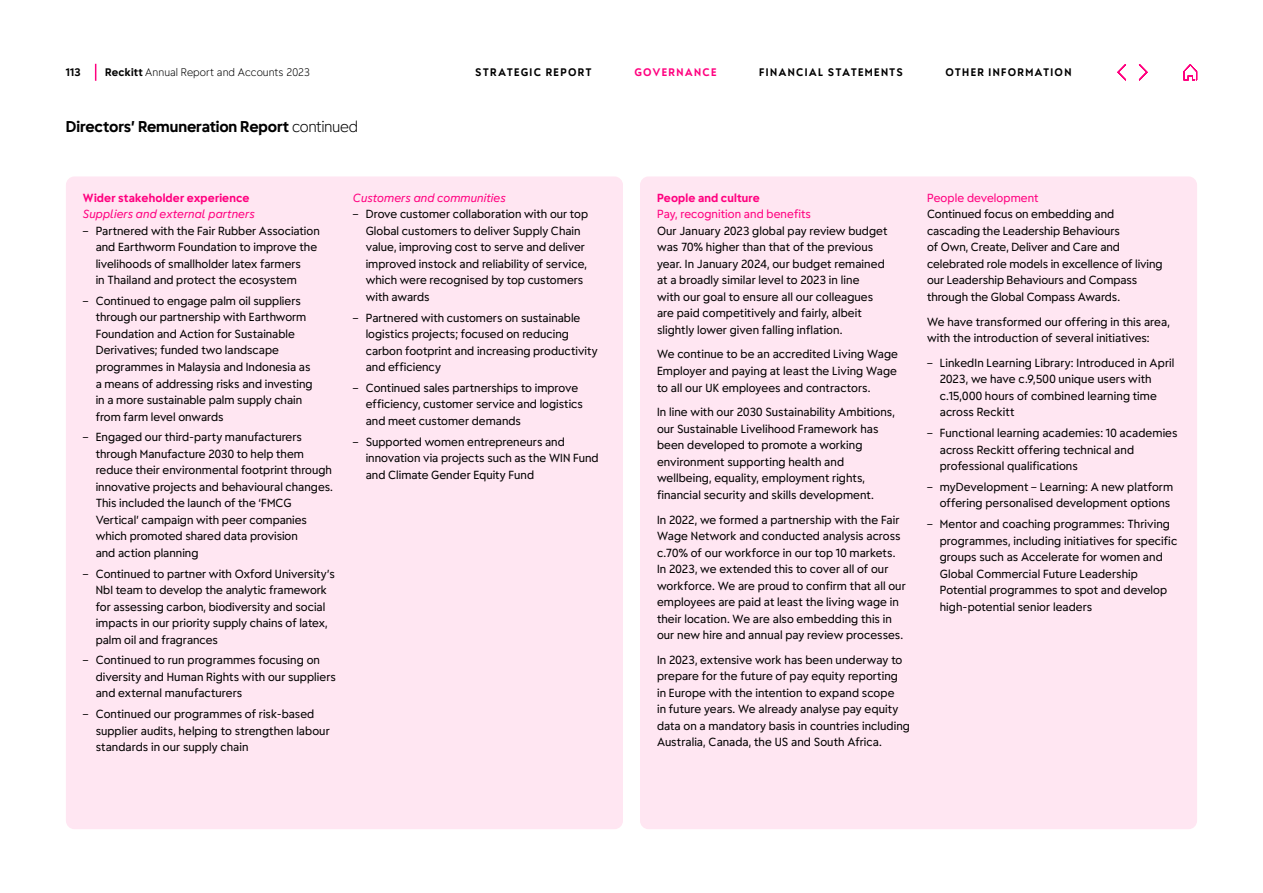
<style>
.page{position:relative;width:1263px;height:893px;background:#fff}
.page>*{position:absolute;margin:0;border:0;box-sizing:border-box;transform-origin:0 0}
.t1{font:700 15px "Energy";letter-spacing:-.01em;color:#000}
.t2{font:11.25px/16.5px "Energy";letter-spacing:.005em;color:#000}
.t3{font:italic 11.25px "Energy";letter-spacing:.01em;color:#ff007f}
.t4{font:11.25px "Energy";letter-spacing:.005em;color:#ff007f}
.t5{font:700 11.25px "Energy";letter-spacing:.015em;color:#ff007f}
.t6{font:700 10.5px "Energy";letter-spacing:.115em;color:#000}
.t7{font:300 10.5px "Energy";letter-spacing:.005em;color:#000}
.t8{font:700 10.5px "Energy";letter-spacing:.12em;color:#ff007f}
.s1{font-weight:700}
.s2{font-weight:300}
</style>
<div class="page">
<div style="left:66px;top:176px;width:557px;height:653px;background:#ffe6f2;border-radius:9px"></div>
<div style="left:640px;top:176px;width:557px;height:653px;background:#ffe6f2;border-radius:9px"></div>
<svg style="left:95px;top:64px;width:1px;height:17px"></svg>
<svg style="left:1183px;top:64px;width:14px;height:16px"></svg>
<svg style="left:1139px;top:64px;width:8px;height:16px"></svg>
<svg style="left:1117px;top:64px;width:9px;height:16px"></svg>
<p class="t6" style="left:66px;top:65px;width:16px">113</p>
<p class="t7" style="left:105px;top:66px;width:206px"><span class="s1">Reckitt</span> Annual Report and Accounts 2023</p>
<p class="t6" style="left:475px;top:65px;width:118px">STRATEGIC REPORT</p>
<p class="t8" style="left:634px;top:65px;width:84px">GOVERNANCE</p>
<p class="t6" style="left:759px;top:65px;width:145px">FINANCIAL STATEMENTS</p>
<p class="t6" style="left:945px;top:65px;width:128px">OTHER INFORMATION</p>
<h1 class="t1" style="left:66px;top:117px;width:294px">Directors’ Remuneration Report <span class="s2">continued</span></h1>
<p class="t5" style="left:83px;top:190px;width:168px">Wider stakeholder experience</p>
<p class="t3" style="left:83px;top:207px;width:173px">Suppliers and external partners</p>
<p class="t2" style="left:96px;top:222px;width:226px;text-indent:-13px">– Partnered with the Fair Rubber Association and Earthworm Foundation to improve the livelihoods of smallholder latex farmers<br>in Thailand and protect the ecosystem</p>
<p class="t2" style="left:96px;top:293px;width:218px;text-indent:-13px">– Continued to engage palm oil suppliers through our partnership with Earthworm Foundation and Action for Sustainable Derivatives; funded two landscape programmes in Malaysia and Indonesia as a means of addressing risks and investing in a more sustainable palm supply chain from farm level onwards</p>
<p class="t2" style="left:96px;top:429px;width:239px;text-indent:-13px">– Engaged our third-party manufacturers through Manufacture 2030 to help them reduce their environmental footprint through innovative projects and behavioural changes.<br>This included the launch of the ‘FMCG Vertical’ campaign with peer companies which promoted shared data provision<br>and action planning</p>
<p class="t2" style="left:96px;top:565px;width:241px;text-indent:-13px">– Continued to partner with Oxford University’s NbI team to develop the analytic framework for assessing carbon, biodiversity and social impacts in our priority supply chains of latex, palm oil and fragrances</p>
<p class="t2" style="left:96px;top:652px;width:242px;text-indent:-13px">– Continued to run programmes focusing on diversity and Human Rights with our suppliers and external manufacturers</p>
<p class="t2" style="left:96px;top:706px;width:235px;text-indent:-13px">– Continued our programmes of risk-based supplier audits, helping to strengthen labour standards in our supply chain</p>
<p class="t3" style="left:353px;top:191px;width:154px">Customers and communities</p>
<p class="t2" style="left:366px;top:206px;width:224px;text-indent:-13px">– Drove customer collaboration with our top Global customers to deliver Supply Chain value, improving cost to serve and deliver improved instock and reliability of service, which were recognised by top customers with awards</p>
<p class="t2" style="left:366px;top:309px;width:233px;text-indent:-13px">– Partnered with customers on sustainable logistics projects; focused on reducing carbon footprint and increasing productivity and efficiency</p>
<p class="t2" style="left:366px;top:379px;width:219px;text-indent:-13px">– Continued sales partnerships to improve efficiency, customer service and logistics and meet customer demands</p>
<p class="t2" style="left:366px;top:433px;width:234px;text-indent:-13px">– Supported women entrepreneurs and innovation via projects such as the WIN Fund and Climate Gender Equity Fund</p>
<p class="t5" style="left:657px;top:190px;width:104px">People and culture</p>
<p class="t4" style="left:657px;top:207px;width:156px">Pay, recognition and benefits</p>
<p class="t2" style="left:657px;top:222px;width:232px">Our January 2023 global pay review budget was 70% higher than that of the previous year. In January 2024, our budget remained at a broadly similar level to 2023 in line<br>with our goal to ensure all our colleagues are paid competitively and fairly, albeit slightly lower given falling inflation.</p>
<p class="t2" style="left:657px;top:346px;width:243px;text-align:justify">We continue to be an accredited Living Wage Employer and paying at least the Living Wage to all our UK employees and contractors.</p>
<p class="t2" style="left:657px;top:404px;width:239px">In line with our 2030 Sustainability Ambitions, our Sustainable Livelihood Framework has been developed to promote a working environment supporting health and wellbeing, equality, employment rights, financial security and skills development.</p>
<p class="t2" style="left:657px;top:511px;width:250px">In 2022, we formed a partnership with the Fair Wage Network and conducted analysis across c.70% of our workforce in our top 10 markets.<br>In 2023, we extended this to cover all of our workforce. We are proud to confirm that all our employees are paid at least the living wage in their location. We are also embedding this in our new hire and annual pay review processes.</p>
<p class="t2" style="left:657px;top:651px;width:254px">In 2023, extensive work has been underway to prepare for the future of pay equity reporting<br>in Europe with the intention to expand scope<br>in future years. We already analyse pay equity data on a mandatory basis in countries including Australia, Canada, the US and South Africa.</p>
<p class="t4" style="left:927px;top:190px;width:113px">People development</p>
<p class="t2" style="left:927px;top:206px;width:237px">Continued focus on embedding and cascading the Leadership Behaviours<br>of Own, Create, Deliver and Care and celebrated role models in excellence of living our Leadership Behaviours and Compass through the Global Compass Awards.</p>
<p class="t2" style="left:927px;top:313px;width:244px">We have transformed our offering in this area, with the introduction of several initiatives:</p>
<p class="t2" style="left:940px;top:354px;width:236px;text-indent:-13px">– LinkedIn Learning Library: Introduced in April 2023, we have c.9,500 unique users with c.15,000 hours of combined learning time across Reckitt</p>
<p class="t2" style="left:940px;top:425px;width:239px;text-indent:-13px">– Functional learning academies: 10 academies across Reckitt offering technical and professional qualifications</p>
<p class="t2" style="left:927px;top:478px;width:248px;text-align:right">– myDevelopment – Learning: A new platform offering personalised development options</p>
<p class="t2" style="left:940px;top:516px;width:239px;text-indent:-13px">– Mentor and coaching programmes: Thriving programmes, including initiatives for specific groups such as Accelerate for women and Global Commercial Future Leadership Potential programmes to spot and develop high-potential senior leaders</p>
</div>
